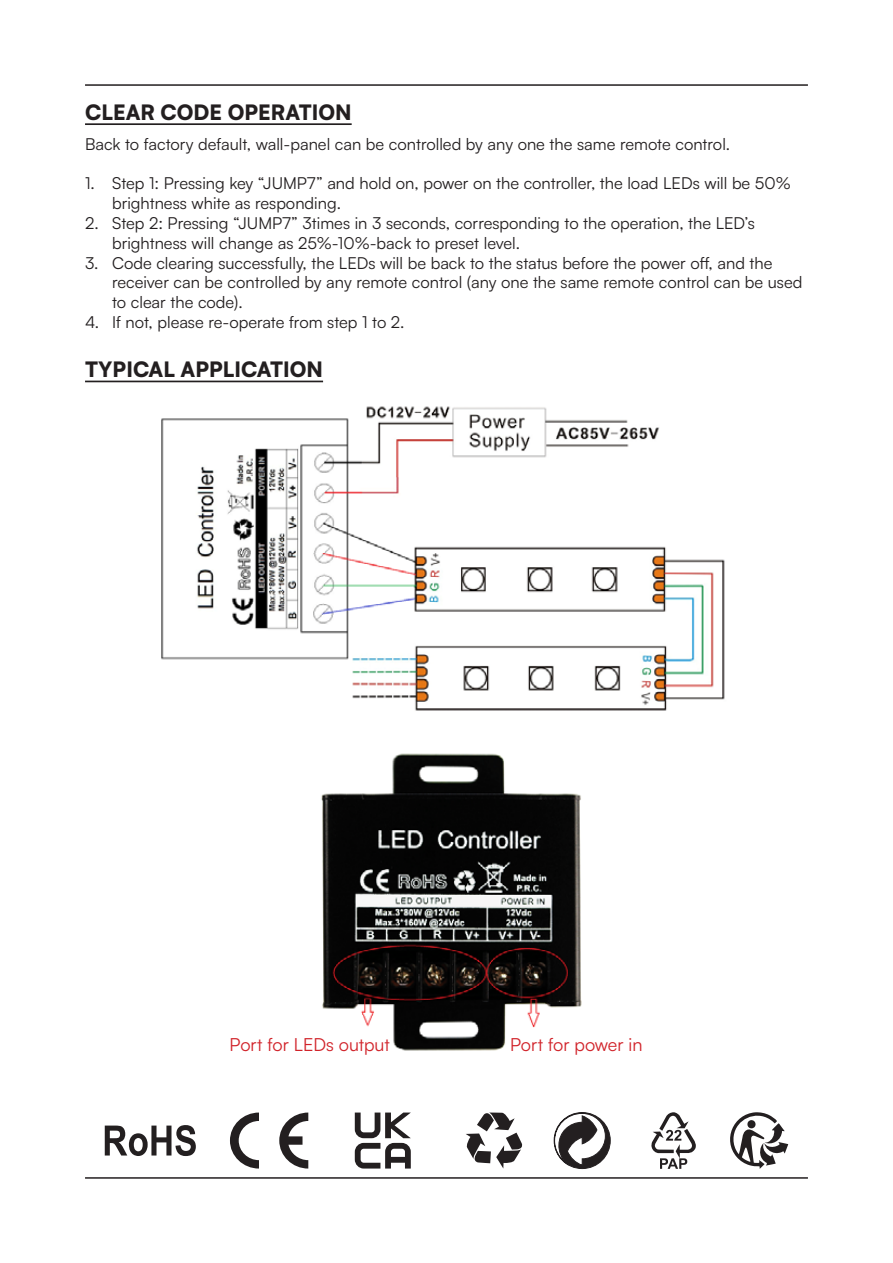
<style>
.page{position:relative;width:893px;height:1263px;background:#fff}
.page>*{position:absolute;margin:0;border:0;box-sizing:border-box;transform-origin:0 0}
.t1{font:900 21px "Satoshi";color:#231f20}
.t2{font:18px "Satoshi";color:#d1232a}
.t3{font:16.5px/19.8px "Satoshi";color:#231f20}
</style>
<div class="page">
<hr style="left:85px;top:84px;width:723px;height:2px;background:#231f20">
<hr style="left:85px;top:1177px;width:723px;height:2px;background:#231f20">
<hr style="left:85px;top:123px;width:267px;height:2px;background:#231f20">
<hr style="left:85px;top:381px;width:238px;height:1px;background:#231f20">
<img style="left:161px;top:406px;width:564px;height:305px">
<img style="left:321px;top:753px;width:261px;height:298px">
<div style="left:199px;top:1028px;width:191px;height:28px;background:#fff"></div>
<div style="left:510px;top:1028px;width:192px;height:28px;background:#fff"></div>
<svg style="left:466px;top:1112px;width:56px;height:56px"></svg>
<svg style="left:355px;top:1112px;width:56px;height:56px"></svg>
<svg style="left:105px;top:1125px;width:91px;height:31px"></svg>
<svg style="left:554px;top:1112px;width:57px;height:57px"></svg>
<svg style="left:230px;top:1112px;width:78px;height:56px"></svg>
<svg style="left:651px;top:1112px;width:45px;height:57px"></svg>
<svg style="left:730px;top:1112px;width:58px;height:57px"></svg>
<p class="t1" style="left:85px;top:96px;width:268px">CLEAR CODE OPERATION</p>
<p class="t3" style="left:85px;top:133px;width:647px">Back to factory default, wall-panel can be controlled by any one the same remote control.</p>
<p class="t3" style="left:112px;top:173px;width:680px;text-indent:-27px">1. Step 1: Pressing key “JUMP7” and hold on, power on the controller, the load LEDs will be 50% brightness white as responding.</p>
<p class="t3" style="left:112px;top:212px;width:645px;text-indent:-27px">2. Step 2: Pressing “JUMP7” 3times in 3 seconds, corresponding to the operation, the LED’s brightness will change as 25%-10%-back to preset level.</p>
<p class="t3" style="left:112px;top:252px;width:692px;text-indent:-27px">3. Code clearing successfully, the LEDs will be back to the status before the power off, and the receiver can be controlled by any remote control (any one the same remote control can be used to clear the code).</p>
<p class="t3" style="left:85px;top:311px;width:321px">4. If not, please re-operate from step 1 to 2.</p>
<p class="t1" style="left:85px;top:354px;width:240px">TYPICAL APPLICATION</p>
<p class="t2" style="left:230px;top:1033px;width:162px">Port for LEDs output</p>
<p class="t2" style="left:510px;top:1033px;width:134px">Port for power in</p>
</div>
